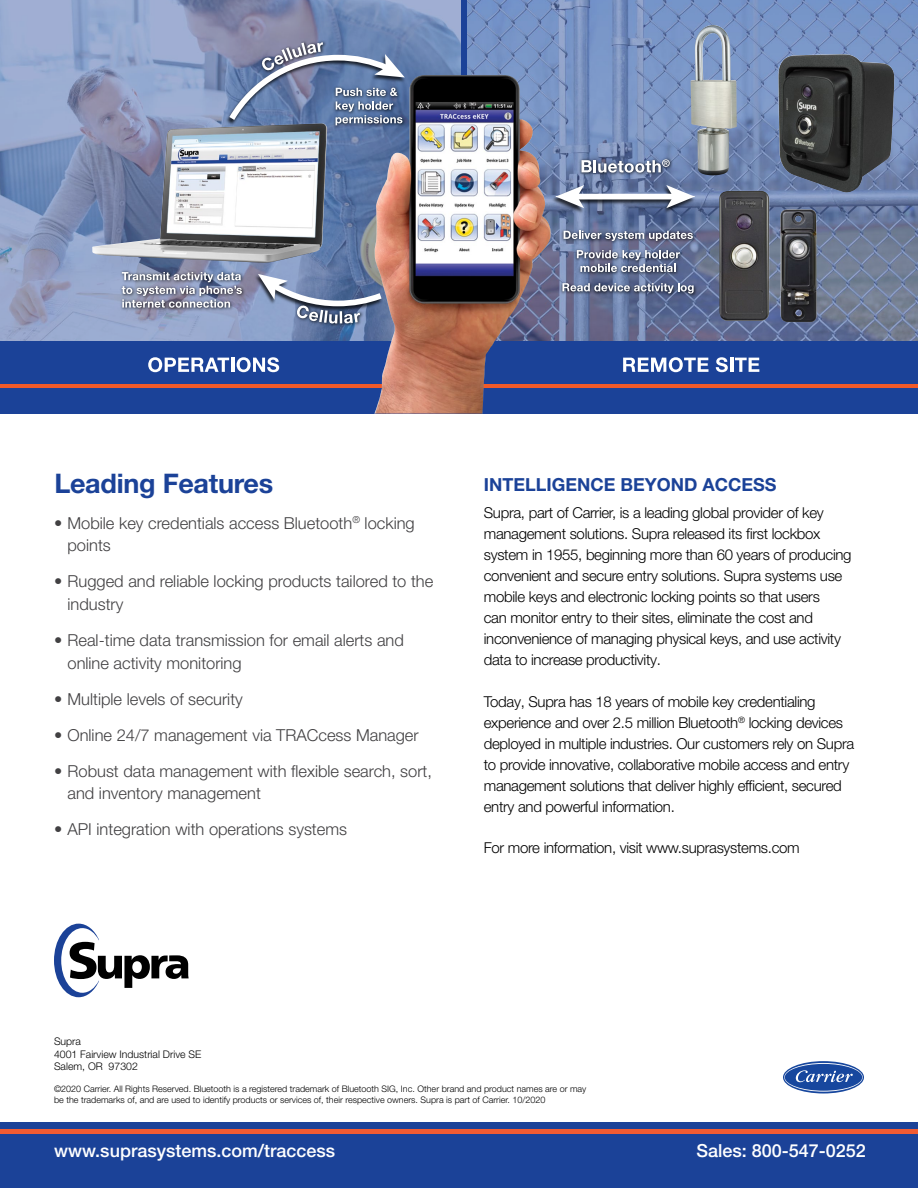
<style>
.page{position:relative;width:918px;height:1188px;background:#fff}
.page>*{position:absolute;margin:0;border:0;box-sizing:border-box;transform-origin:0 0}
.t1{font:700 27px "Helvetica Neue LT Pro";letter-spacing:-.01em;color:#1b4298}
.t2{font:500 18px "Helvetica Neue LT Pro";color:#fff}
.t3{font:700 18px "Helvetica Neue LT Pro";color:#1b4298}
.t4{font:300 16.5px/22.5px "Helvetica Neue LT Pro";color:#414042}
.t5{font:300 15px/21px "Helvetica Neue LT Pro";letter-spacing:-.02em;color:#000}
.t6{font:300 10.5px/12.6px "Helvetica Neue LT Pro";color:#000}
.t7{font:300 9px/10.8px "Helvetica Neue LT Pro";color:#000}
</style>
<div class="page">
<img style="left:0;top:0;width:918px;height:342px">
<div style="left:0;top:342px;width:918px;height:72px;background:#1b4298"></div>
<img style="left:92px;top:123px;width:235px;height:140px">
<img style="left:252px;top:272px;width:122px;height:42px">
<img style="left:258px;top:39px;width:70px;height:3px">
<img style="left:691px;top:25px;width:46px;height:150px">
<img style="left:778px;top:54px;width:116px;height:140px">
<div style="left:461px;top:0;width:6px;height:371px;background:#1b4298"></div>
<img style="left:719px;top:191px;width:50px;height:130px">
<img style="left:780px;top:209px;width:37px;height:113px">
<img style="left:293px;top:324px;width:72px;height:5px">
<svg style="left:258px;top:274px;width:116px;height:50px"></svg>
<img style="left:551px;top:183px;width:147px;height:32px">
<div style="left:576px;top:194px;width:99px;height:5px;background:#fff"></div>
<svg style="left:556px;top:185px;width:28px;height:23px"></svg>
<svg style="left:666px;top:185px;width:29px;height:23px"></svg>
<img style="left:578px;top:156px;width:97px;height:22px">
<svg style="left:582px;top:159px;width:88px;height:14px"></svg>
<svg style="left:623px;top:357px;width:85px;height:15px"></svg>
<svg style="left:716px;top:357px;width:12px;height:15px"></svg>
<hr style="left:730px;top:358px;width:3px;height:14px;background:#fff">
<svg style="left:735px;top:358px;width:24px;height:14px"></svg>
<svg style="left:148px;top:357px;width:81px;height:15px"></svg>
<hr style="left:231px;top:358px;width:3px;height:14px;background:#fff">
<svg style="left:237px;top:357px;width:42px;height:15px"></svg>
<hr style="left:0;top:385px;width:918px;height:3px;background:#f15a29">
<img style="left:374px;top:75px;width:177px;height:339px">
<img style="left:332px;top:84px;width:76px;height:47px">
<svg style="left:224px;top:42px;width:181px;height:84px;background:#7688aa"></svg>
<img style="left:118px;top:268px;width:129px;height:45px">
<svg style="left:122px;top:272px;width:120px;height:36px;background:#969baf"></svg>
<img style="left:559px;top:227px;width:140px;height:72px">
<svg style="left:564px;top:231px;width:129px;height:10px"></svg>
<svg style="left:577px;top:250px;width:103px;height:22px;background:#868fa5"></svg>
<svg style="left:562px;top:283px;width:132px;height:11px"></svg>
<div style="left:0;top:1122px;width:918px;height:66px;background:#1b4298"></div>
<hr style="left:0;top:1130px;width:918px;height:4px;background:#f15b32">
<svg style="left:54px;top:924px;width:135px;height:73px"></svg>
<svg style="left:783px;top:1061px;width:81px;height:33px"></svg>
<svg style="left:784px;top:1063px;width:79px;height:29px"></svg>
<h1 class="t1" style="left:54px;top:467px;width:220px">Leading Features</h1>
<p class="t4" style="left:68px;top:512px;width:349px;text-indent:-14px">• Mobile key credentials access Bluetooth<sup>®</sup> locking points</p>
<p class="t4" style="left:68px;top:570px;width:367px;text-indent:-13px">• Rugged and reliable locking products tailored to the industry</p>
<p class="t4" style="left:68px;top:629px;width:338px;text-indent:-13px">• Real-time data transmission for email alerts and online activity monitoring</p>
<p class="t4" style="left:54px;top:687px;width:190px">• Multiple levels of security</p>
<p class="t4" style="left:54px;top:723px;width:366px">• Online 24/7 management via TRACcess Manager</p>
<p class="t4" style="left:68px;top:759px;width:366px;text-indent:-13px">• Robust data management with flexible search, sort, and inventory management</p>
<p class="t4" style="left:54px;top:818px;width:295px">• API integration with operations systems</p>
<p class="t3" style="left:484px;top:473px;width:294px">INTELLIGENCE BEYOND ACCESS</p>
<p class="t5" style="left:484px;top:502px;width:369px">Supra, part of Carrier, is a leading global provider of key management solutions. Supra released its first lockbox system in 1955, beginning more than 60 years of producing convenient and secure entry solutions. Supra systems use mobile keys and electronic locking points so that users<br>can monitor entry to their sites, eliminate the cost and inconvenience of managing physical keys, and use activity data to increase productivity.</p>
<p class="t5" style="left:484px;top:690px;width:372px">Today, Supra has 18 years of mobile key credentialing experience and over 2.5 million Bluetooth<sup>®</sup> locking devices deployed in multiple industries. Our customers rely on Supra to provide innovative, collaborative mobile access and entry management solutions that deliver highly efficient, secured entry and powerful information.</p>
<p class="t5" style="left:484px;top:837px;width:317px">For more information, visit www.suprasystems.com</p>
<p class="t6" style="left:54px;top:1035px;width:149px">Supra<br>4001 Fairview Industrial Drive SE<br>Salem, OR 97302</p>
<p class="t7" style="left:54px;top:1083px;width:534px">©2020 Carrier. All Rights Reserved. Bluetooth is a registered trademark of Bluetooth SIG, Inc. Other brand and product names are or may be the trademarks of, and are used to identify products or services of, their respective owners. Supra is part of Carrier. 10/2020</p>
<p class="t2" style="left:54px;top:1140px;width:282px">www.suprasystems.com/traccess</p>
<p class="t2" style="left:696px;top:1140px;width:171px">Sales: 800-547-0252</p>
</div>
